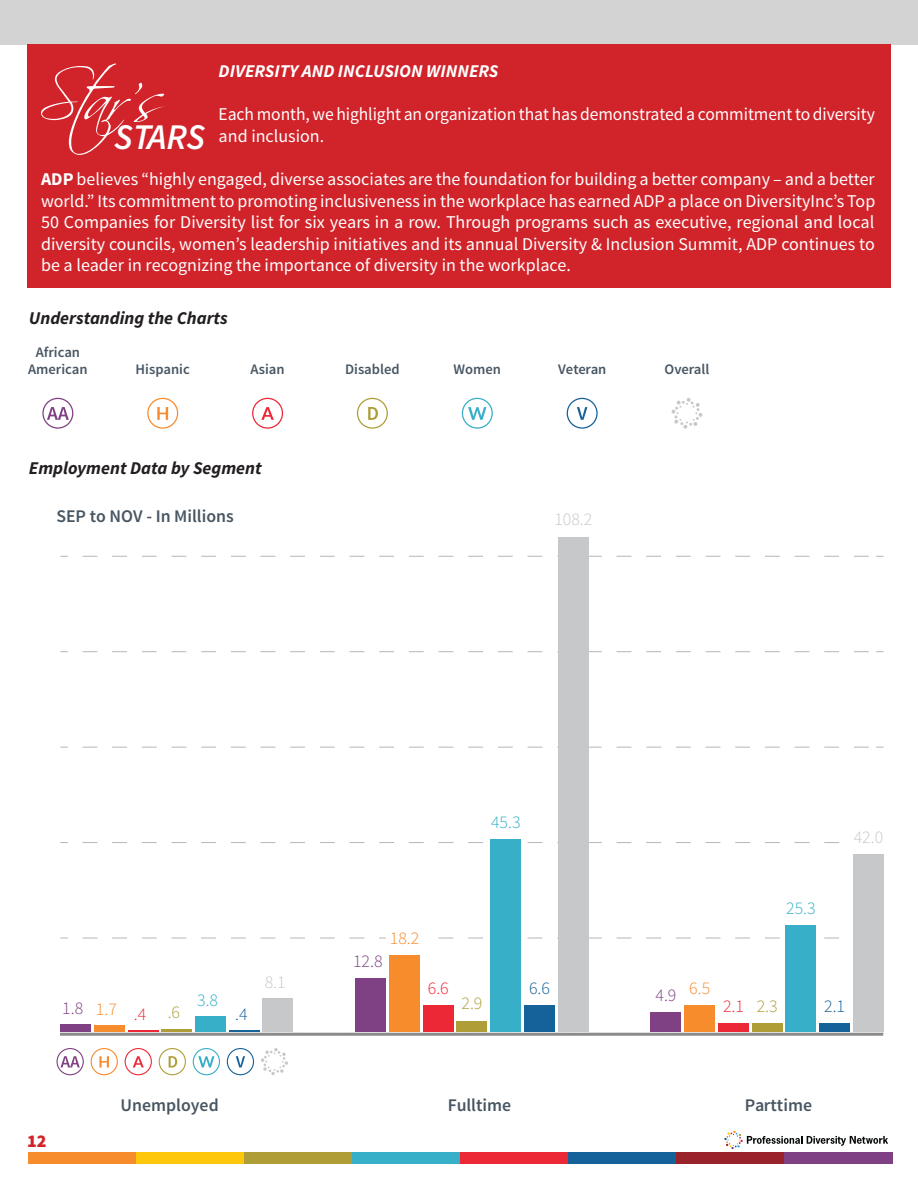
<style>
.page{position:relative;width:918px;height:1188px;background:#fff}
.page>*{position:absolute;margin:0;border:0;box-sizing:border-box;transform-origin:0 0}
.t1{font:63.45px "Scriptina Pro";color:#fff}
.t2{font:italic 600 36.15px "Source Sans Pro";letter-spacing:-.005em;color:#fff}
.t3{font:18px/21.6px "Source Sans Pro";letter-spacing:-.005em;color:#fff}
.t4{font:italic 700 18px "Source Sans Pro";color:#231f20}
.t5{font:italic 700 18px "Source Sans Pro";color:#fff}
.t6{font:900 18px "Source Sans Pro";color:#d1232a}
.t7{font:600 17.85px "Source Sans Pro";color:#485662}
.t8{font:300 17.85px "Source Sans Pro";color:#7f4183}
.t9{font:300 17.85px "Source Sans Pro";color:#c7c8ca}
.t10{font:300 17.85px "Source Sans Pro";color:#37afc8}
.t11{font:300 17.85px "Source Sans Pro";color:#ed2836}
.t12{font:300 17.85px "Source Sans Pro";color:#156199}
.t13{font:300 17.85px "Source Sans Pro";color:#f68c2c}
.t14{font:300 17.85px "Source Sans Pro";color:#af9e38}
.t15{font:600 14.55px/17.4px "Source Sans Pro";color:#485662;text-align:center}
.s1{font-weight:700}
.s2{color:#f68c2c}
.s3{color:#ed2836}
.s4{color:#af9e38}
</style>
<div class="page">
<div style="left:0;top:0;width:918px;height:45px;background:#d2d3d2"></div>
<div style="left:28px;top:1152px;width:108px;height:11px;background:#f68c2c"></div>
<div style="left:136px;top:1152px;width:108px;height:11px;background:#fec70c"></div>
<div style="left:244px;top:1152px;width:108px;height:11px;background:#af9e38"></div>
<div style="left:352px;top:1152px;width:108px;height:11px;background:#37afc8"></div>
<div style="left:460px;top:1152px;width:108px;height:11px;background:#ed2836"></div>
<div style="left:568px;top:1152px;width:108px;height:11px;background:#156199"></div>
<div style="left:676px;top:1152px;width:108px;height:11px;background:#98232b"></div>
<div style="left:784px;top:1152px;width:108px;height:11px;background:#7f4183"></div>
<svg style="left:724px;top:1131px;width:164px;height:18px"></svg>
<div style="left:27px;top:45px;width:864px;height:243px;background:#d1232a"></div>
<svg style="left:147px;top:398px;width:31px;height:31px"></svg>
<svg style="left:671px;top:398px;width:32px;height:31px"></svg>
<svg style="left:567px;top:398px;width:31px;height:31px"></svg>
<svg style="left:357px;top:398px;width:31px;height:31px"></svg>
<svg style="left:42px;top:398px;width:31px;height:31px"></svg>
<svg style="left:462px;top:398px;width:31px;height:31px"></svg>
<svg style="left:252px;top:398px;width:31px;height:31px"></svg>
<svg style="left:83px;top:556px;width:786px;height:1px"></svg>
<svg style="left:83px;top:651px;width:786px;height:1px"></svg>
<svg style="left:83px;top:747px;width:786px;height:1px"></svg>
<svg style="left:83px;top:842px;width:756px;height:1px"></svg>
<svg style="left:83px;top:938px;width:756px;height:1px"></svg>
<div style="left:263px;top:998px;width:30px;height:34px;background:#c7c8ca"></div>
<div style="left:558px;top:537px;width:30px;height:495px;background:#c7c8ca"></div>
<div style="left:853px;top:854px;width:31px;height:178px;background:#c7c8ca"></div>
<hr style="left:229px;top:1030px;width:30px;height:2px;background:#156199">
<div style="left:524px;top:1005px;width:31px;height:27px;background:#156199"></div>
<div style="left:819px;top:1024px;width:31px;height:8px;background:#156199"></div>
<div style="left:195px;top:1016px;width:31px;height:16px;background:#37afc8"></div>
<div style="left:491px;top:840px;width:30px;height:192px;background:#37afc8"></div>
<div style="left:786px;top:926px;width:30px;height:106px;background:#37afc8"></div>
<hr style="left:162px;top:1029px;width:30px;height:3px;background:#af9e38">
<div style="left:457px;top:1021px;width:30px;height:11px;background:#af9e38"></div>
<div style="left:752px;top:1024px;width:30px;height:8px;background:#af9e38"></div>
<hr style="left:128px;top:1030px;width:30px;height:2px;background:#ed2836">
<div style="left:423px;top:1005px;width:30px;height:27px;background:#ed2836"></div>
<div style="left:718px;top:1024px;width:31px;height:8px;background:#ed2836"></div>
<div style="left:94px;top:1026px;width:30px;height:6px;background:#f68c2c"></div>
<div style="left:389px;top:956px;width:31px;height:76px;background:#f68c2c"></div>
<div style="left:685px;top:1005px;width:30px;height:27px;background:#f68c2c"></div>
<div style="left:60px;top:1025px;width:31px;height:7px;background:#7f4183"></div>
<div style="left:356px;top:979px;width:30px;height:53px;background:#7f4183"></div>
<div style="left:651px;top:1012px;width:30px;height:20px;background:#7f4183"></div>
<svg style="left:91px;top:1048px;width:27px;height:27px"></svg>
<svg style="left:57px;top:1048px;width:27px;height:27px"></svg>
<svg style="left:193px;top:1048px;width:27px;height:27px"></svg>
<svg style="left:125px;top:1048px;width:27px;height:27px"></svg>
<svg style="left:227px;top:1048px;width:27px;height:27px"></svg>
<svg style="left:261px;top:1048px;width:27px;height:27px"></svg>
<svg style="left:159px;top:1048px;width:27px;height:27px"></svg>
<hr style="left:60px;top:1033px;width:823px;height:3px;background:#8a8b8d">
<div style="left:386px;top:931px;width:37px;height:16px;background:#fff"></div>
<h1 class="t1" style="left:38px;top:61px;width:117px">Star’s</h1>
<p class="t5" style="left:219px;top:60px;width:281px">DIVERSITY AND INCLUSION WINNERS</p>
<p class="t3" style="left:219px;top:104px;width:658px">Each month, we highlight an organization that has demonstrated a commitment to diversity and inclusion.</p>
<p class="t3" style="left:41px;top:169px;width:836px;text-align:justify"><span class="s1">ADP</span> believes “highly engaged, diverse associates are the foundation for building a better company – and a better world.” Its commitment to promoting inclusiveness in the workplace has earned ADP a place on DiversityInc’s Top 50 Companies for Diversity list for six years in a row. Through programs such as executive, regional and local diversity councils, women’s leadership initiatives and its annual Diversity &amp; Inclusion Summit, ADP continues to be a leader in recognizing the importance of diversity in the workplace.</p>
<h2 class="t2" style="left:114px;top:114px;width:92px">STARS</h2>
<p class="t4" style="left:29px;top:307px;width:201px">Understanding the Charts</p>
<p class="t15" style="left:136px;top:361px;width:56px">Hispanic</p>
<p class="t15" style="left:345px;top:361px;width:56px">Disabled</p>
<p class="t15" style="left:558px;top:361px;width:50px">Veteran</p>
<p class="t15" style="left:665px;top:361px;width:46px">Overall</p>
<p class="t15" style="left:28px;top:343px;width:61px">African<br>American</p>
<p class="t15" style="left:251px;top:361px;width:35px">Asian</p>
<p class="t15" style="left:454px;top:361px;width:49px">Women</p>
<p class="t4" style="left:29px;top:456px;width:234px">Employment Data by Segment</p>
<p class="t7" style="left:57px;top:505px;width:179px">SEP to NOV - In Millions</p>
<p class="t9" style="left:554px;top:509px;width:39px">108.2</p>
<p class="t10" style="left:197px;top:989px;width:22px">3.8</p>
<p class="t8" style="left:62px;top:998px;width:119px">1.8 <span class="s2">1.7</span> <span class="s3">.4</span> <span class="s4">.6</span></p>
<p class="t12" style="left:235px;top:1003px;width:14px">.4</p>
<p class="t9" style="left:265px;top:971px;width:22px">8.1</p>
<p class="t10" style="left:491px;top:811px;width:31px">45.3</p>
<p class="t8" style="left:353px;top:950px;width:31px">12.8</p>
<p class="t13" style="left:390px;top:927px;width:31px">18.2</p>
<p class="t11" style="left:428px;top:977px;width:22px">6.6</p>
<p class="t14" style="left:462px;top:992px;width:22px">2.9</p>
<p class="t12" style="left:529px;top:977px;width:22px">6.6</p>
<p class="t10" style="left:786px;top:897px;width:31px">25.3</p>
<p class="t9" style="left:854px;top:826px;width:31px">42.0</p>
<p class="t8" style="left:656px;top:984px;width:56px">4.9 <sup>6.5</sup></p>
<p class="t11" style="left:723px;top:995px;width:56px">2.1 <span class="s4">2.3</span></p>
<p class="t12" style="left:824px;top:996px;width:22px">2.1</p>
<p class="t6" style="left:27px;top:1129px;width:21px">12</p>
<p class="t7" style="left:121px;top:1094px;width:100px">Unemployed</p>
<p class="t7" style="left:448px;top:1094px;width:65px">Fulltime</p>
<p class="t7" style="left:745px;top:1094px;width:69px">Parttime</p>
</div>
